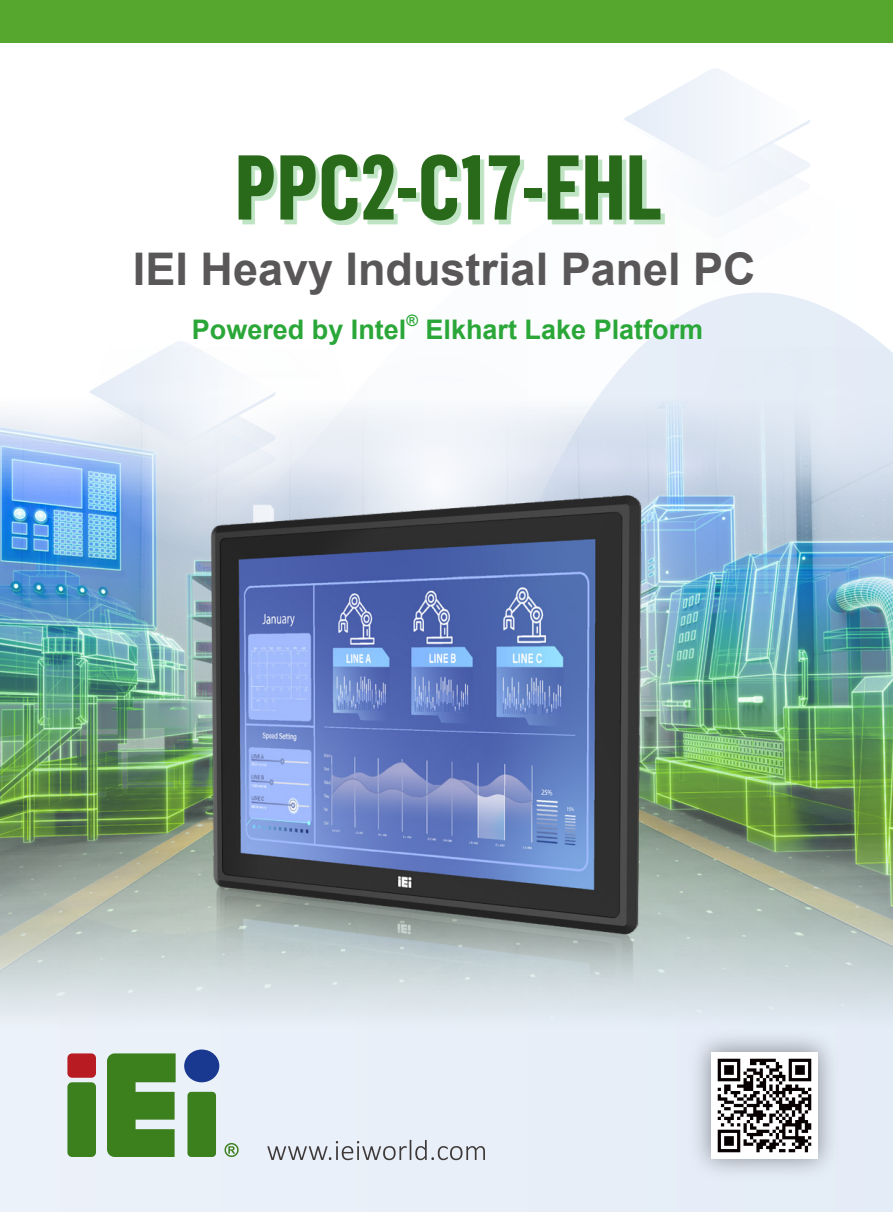
<style>
.page{position:relative;width:893px;height:1212px;background:#fff}
.page>*{position:absolute;margin:0;border:0;box-sizing:border-box;transform-origin:0 0}
.t1{font:700 90px "Flama Condensed";color:#296a1a}
.t2{font:700 45px "Arial";color:#595757}
.t3{font:700 27px "Arial";color:#2aa738}
.t4{font:700 15.75px "Arial";color:#2aa738}
</style>
<div class="page">
<div style="left:0;top:1025px;width:893px;height:187px;background:#e9eff8"></div>
<svg style="left:641px;top:293px;width:245px;height:54px"></svg>
<svg style="left:624px;top:69px;width:186px;height:148px"></svg>
<img style="left:0;top:347px;width:893px;height:678px">
<div style="left:0;top:0;width:893px;height:43px;background:#55a82d"></div>
<img style="left:679px;top:1021px;width:169px;height:154px">
<img style="left:711px;top:1052px;width:106px;height:106px">
<svg style="left:267px;top:1140px;width:218px;height:20px"></svg>
<svg style="left:224px;top:1143px;width:15px;height:14px"></svg>
<div style="left:67px;top:1082px;width:29px;height:75px;background:#3b801c;border-radius:5px"></div>
<div style="left:67px;top:1053px;width:29px;height:25px;background:#b81c22;border-radius:5px"></div>
<svg style="left:107px;top:1053px;width:69px;height:104px;background:#518e38"></svg>
<div style="left:184px;top:1049px;width:35px;height:33px;background:#193890;border-radius:50%"></div>
<div style="left:187px;top:1092px;width:29px;height:65px;background:#3b801c;border-radius:4px"></div>
<img style="left:166px;top:472px;width:530px;height:520px">
<div style="left:243px;top:158px;width:422px;height:67px;background:#2aa738;opacity:.3"></div>
<h1 class="t1" style="left:235px;top:130px;width:429px">PPC2-C17-EHL</h1>
<h2 class="t2" style="left:133px;top:238px;width:624px">IEI Heavy Industrial Panel PC</h2>
<p class="t3" style="left:192px;top:310px;width:216px">Powered by Intel</p>
<p class="t4" style="left:406px;top:309px;width:13px">®</p>
<p class="t3" style="left:426px;top:310px;width:279px">Elkhart Lake Platform</p>
</div>
